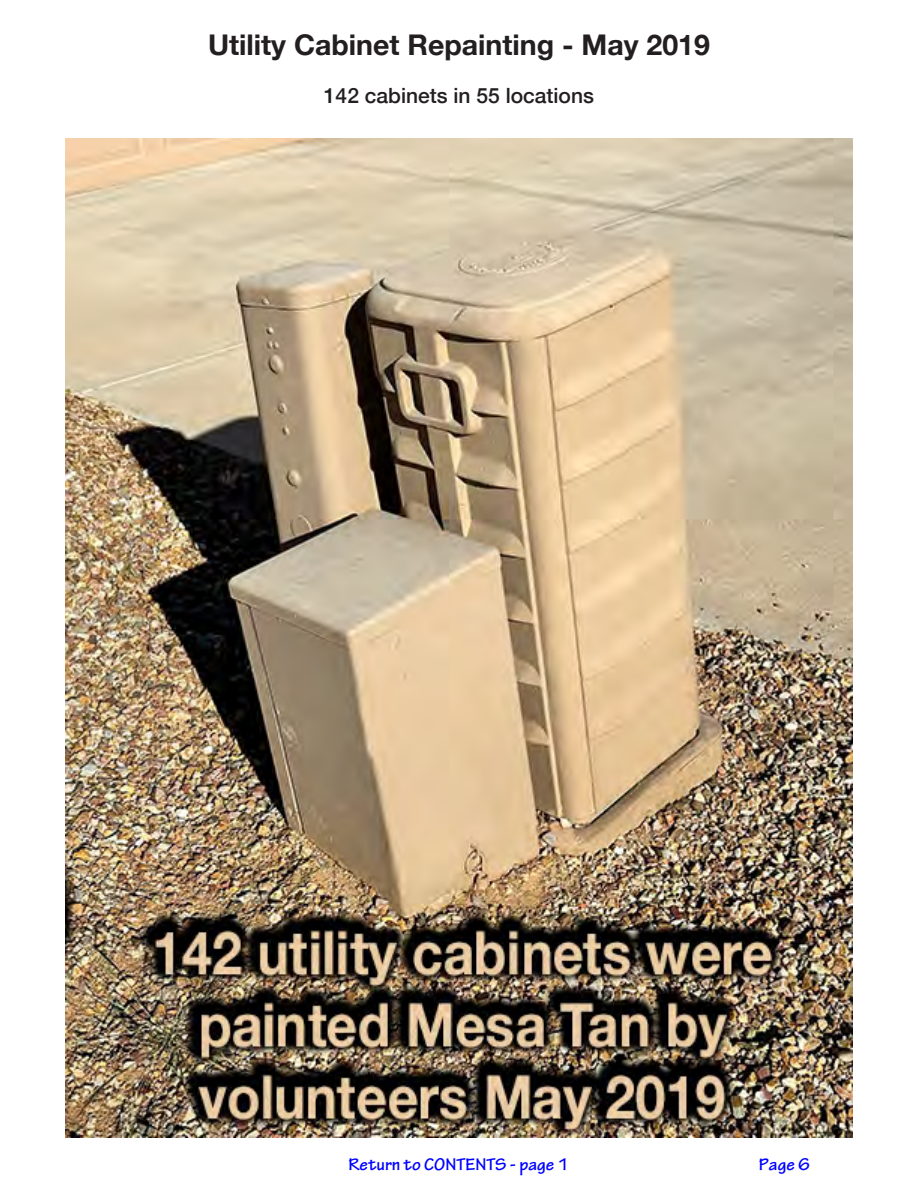
<style>
.page{position:relative;width:918px;height:1188px;background:#fff}
.page>*{position:absolute;margin:0;border:0;box-sizing:border-box;transform-origin:0 0}
.t1{font:700 28.5px "Helvetica Neue";color:#231f20}
.t2{font:500 21px "Helvetica Neue";color:#231f20}
.t3{font:700 18px "Tekton Pro";color:#00f}
</style>
<div class="page">
<img style="left:65px;top:138px;width:788px;height:1000px">
<p class="t1" style="left:208px;top:22px;width:503px">Utility Cabinet Repainting - May 2019</p>
<p class="t2" style="left:324px;top:78px;width:272px">142 cabinets in 55 locations</p>
<p class="t3" style="left:349px;top:1153px;width:222px">Return to CONTENTS - page 1</p>
<p class="t3" style="left:759px;top:1153px;width:53px">Page 6</p>
</div>
